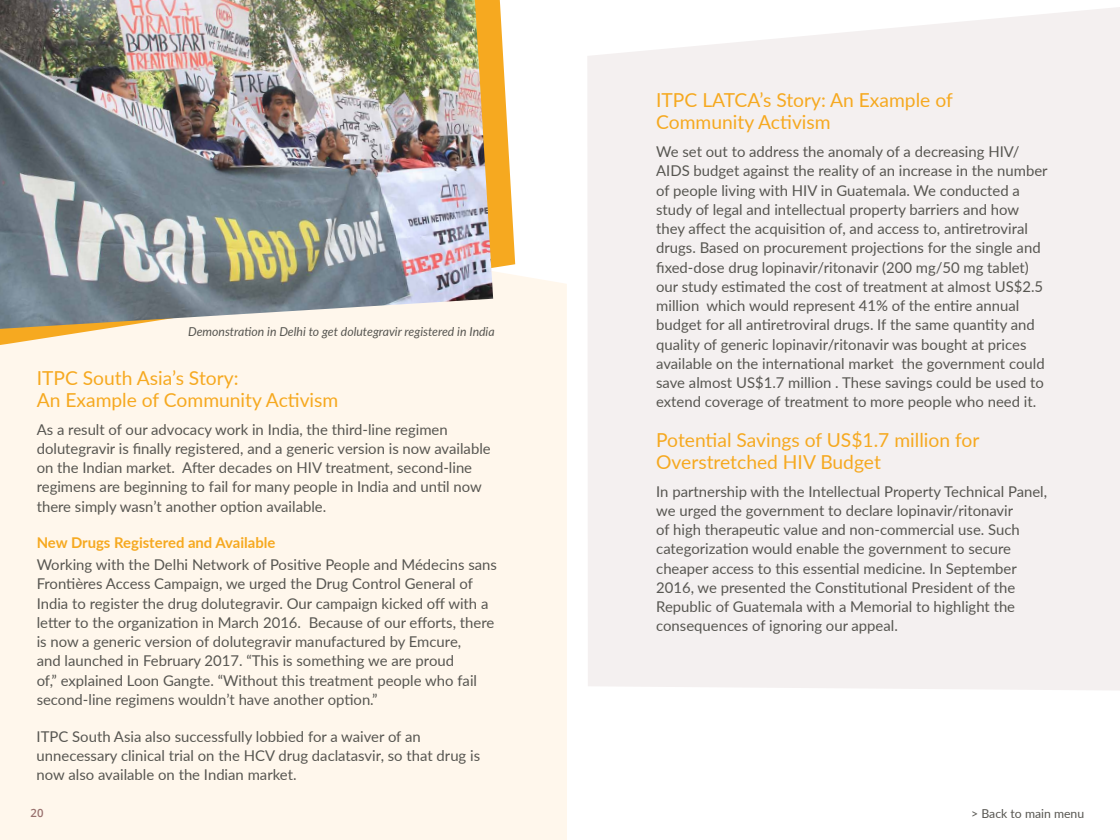
<style>
.page{position:relative;width:1120px;height:840px;background:#fff}
.page>*{position:absolute;margin:0;border:0;box-sizing:border-box;transform-origin:0 0}
.t1{font:19.25px/21.9px "Lato";color:#f6a920}
.t2{font:14.88px/19.2px "Lato";color:#575651}
.t3{font:700 14.88px "Lato";color:#f6a920}
.t4{font:italic 12.25px "Lato";color:#575651}
.t5{font:12.25px "Lato";color:#575651}
.t6{font:600 11.38px "Open Sans";color:#997577}
</style>
<div class="page">
<div style="left:587px;top:7px;width:533px;height:683px;background:#f4f0f0"></div>
<div style="left:0;top:261px;width:567px;height:579px;background:#fff7ec"></div>
<svg style="left:0;top:0;width:515px;height:347px;background:#fce1b2"></svg>
<img style="left:0;top:0;width:493px;height:329px">
<p class="t4" style="left:188px;top:323px;width:308px">Demonstration in Delhi to get dolutegravir registered in India</p>
<p class="t1" style="left:37px;top:366px;width:303px">ITPC South Asia’s Story:<br>An Example of Community Activism</p>
<p class="t2" style="left:37px;top:419px;width:455px">As a result of our advocacy work in India, the third-line regimen dolutegravir is finally registered, and a generic version is now available on the Indian market. After decades on HIV treatment, second-line regimens are beginning to fail for many people in India and until now there simply wasn’t another option available.</p>
<p class="t3" style="left:37px;top:532px;width:240px">New Drugs Registered and Available</p>
<p class="t2" style="left:37px;top:555px;width:462px">Working with the Delhi Network of Positive People and Médecins sans Frontières Access Campaign, we urged the Drug Control General of India to register the drug dolutegravir. Our campaign kicked off with a letter to the organization in March 2016. Because of our efforts, there is now a generic version of dolutegravir manufactured by Emcure,<br>and launched in February 2017. “This is something we are proud<br>of,” explained Loon Gangte. “Without this treatment people who fail second-line regimens wouldn’t have another option.”</p>
<p class="t2" style="left:37px;top:726px;width:445px">ITPC South Asia also successfully lobbied for a waiver of an unnecessary clinical trial on the HCV drug daclatasvir, so that drug is now also available on the Indian market.</p>
<p class="t1" style="left:656px;top:89px;width:298px">ITPC LATCA’s Story: An Example of<br>Community Activism</p>
<p class="t2" style="left:656px;top:142px;width:393px">We set out to address the anomaly of a decreasing HIV/ AIDS budget against the reality of an increase in the number of people living with HIV in Guatemala. We conducted a study of legal and intellectual property barriers and how they affect the acquisition of, and access to, antiretroviral drugs. Based on procurement projections for the single and fixed-dose drug lopinavir/ritonavir (200 mg/50 mg tablet) our study estimated the cost of treatment at almost US$2.5 million which would represent 41% of the entire annual budget for all antiretroviral drugs. If the same quantity and quality of generic lopinavir/ritonavir was bought at prices available on the international market the government could save almost US$1.7 million . These savings could be used to extend coverage of treatment to more people who need it.</p>
<p class="t1" style="left:656px;top:428px;width:325px">Potential Savings of US$1.7 million for<br>Overstretched HIV Budget</p>
<p class="t2" style="left:656px;top:481px;width:392px">In partnership with the Intellectual Property Technical Panel, we urged the government to declare lopinavir/ritonavir<br>of high therapeutic value and non-commercial use. Such categorization would enable the government to secure cheaper access to this essential medicine. In September 2016, we presented the Constitutional President of the Republic of Guatemala with a Memorial to highlight the consequences of ignoring our appeal.</p>
<p class="t6" style="left:31px;top:805px;width:14px">20</p>
<p class="t5" style="left:971px;top:805px;width:115px">&gt; Back to main menu</p>
</div>
